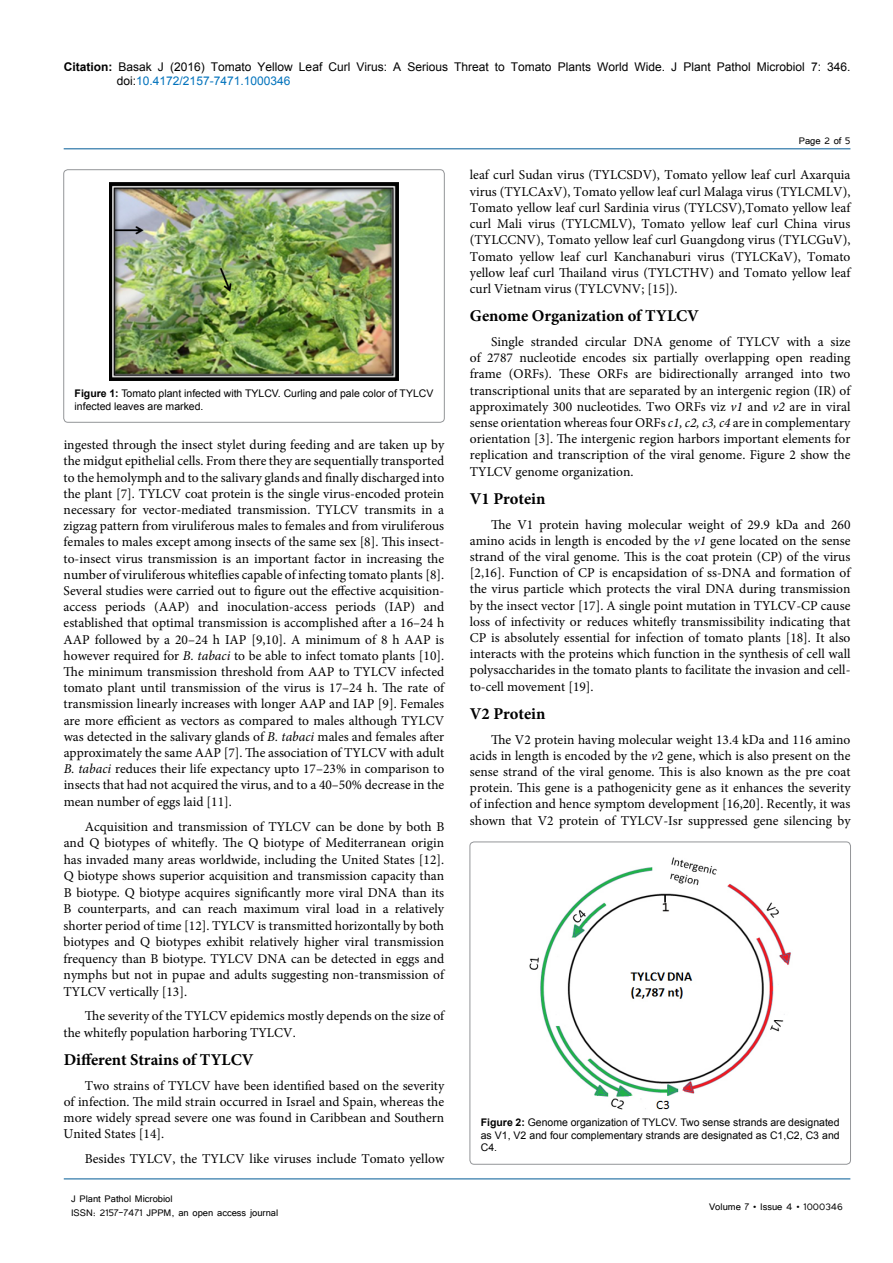
<style>
.page{position:relative;width:893px;height:1263px;background:#fff}
.page>*{position:absolute;margin:0;border:0;box-sizing:border-box;transform-origin:0 0}
.t1{font:700 16.5px "Minion Pro";color:#000}
.t2{font:13.5px/16.2px "Minion Pro";color:#000;text-align:justify}
.t3{font:12px/14.4px "Arial";color:#000}
.t4{font:12px/14.4px "Tunga";color:#000}
.t5{font:10.5px/12.6px "Arial";color:#000}
.s1{font-weight:700}
.s2{color:#0072bc}
.s3{font-style:italic}
</style>
<div class="page">
<hr style="left:64px;top:148px;width:786px;height:1px;background:#005a96">
<hr style="left:64px;top:1179px;width:786px;height:1px;background:#005a96">
<div style="left:64px;top:170px;width:380px;height:252px;border:1px solid #939598;border-radius:4px"></div>
<img style="left:110px;top:182px;width:288px;height:199px">
<div style="left:470px;top:842px;width:380px;height:322px;border:1px solid #939598;border-radius:4px"></div>
<img style="left:529px;top:857px;width:262px;height:253px">
<p class="t3" style="left:117px;top:60px;width:735px;text-indent:-53px"><span class="s1">Citation:</span> Basak J (2016) Tomato Yellow Leaf Curl Virus: A Serious Threat to Tomato Plants World Wide. J Plant Pathol Microbiol 7: 346. doi:<span class="s2">10.4172/2157-7471.1000346</span></p>
<p class="t5" style="left:75px;top:387px;width:360px"><span class="s1">Figure 1:</span> Tomato plant infected with TYLCV. Curling and pale color of TYLCV infected leaves are marked.</p>
<p class="t2" style="left:64px;top:437px;width:382px">ingested through the insect stylet during feeding and are taken up by the midgut epithelial cells. From there they are sequentially transported to the hemolymph and to the salivary glands and finally discharged into the plant [7]. TYLCV coat protein is the single virus-encoded protein necessary for vector-mediated transmission. TYLCV transmits in a zigzag pattern from viruliferous males to females and from viruliferous females to males except among insects of the same sex [8]. This insect&shy;to-insect virus transmission is an important factor in increasing the number of viruliferous whiteflies capable of infecting tomato plants [8].<br>Several studies were carried out to figure out the effective acquisition&shy;access periods (AAP) and inoculation-access periods (IAP) and established that optimal transmission is accomplished after a 16–24 h AAP followed by a 20–24 h IAP [9,10]. A minimum of 8 h AAP is however required for <span class="s3">B. tabaci</span> to be able to infect tomato plants [10].<br>The minimum transmission threshold from AAP to TYLCV infected tomato plant until transmission of the virus is 17–24 h. The rate of transmission linearly increases with longer AAP and IAP [9]. Females are more efficient as vectors as compared to males although TYLCV was detected in the salivary glands of <span class="s3">B. tabaci</span> males and females after approximately the same AAP [7]. The association of TYLCV with adult <span class="s3">B. tabaci</span> reduces their life expectancy upto 17–23% in comparison to insects that had not acquired the virus, and to a 40–50% decrease in the mean number of eggs laid [11].</p>
<p class="t2" style="left:64px;top:818px;width:382px;text-indent:21px">Acquisition and transmission of TYLCV can be done by both B and Q biotypes of whitefly. The Q biotype of Mediterranean origin has invaded many areas worldwide, including the United States [12].<br>Q biotype shows superior acquisition and transmission capacity than B biotype. Q biotype acquires significantly more viral DNA than its B counterparts, and can reach maximum viral load in a relatively shorter period of time [12]. TYLCV is transmitted horizontally by both biotypes and Q biotypes exhibit relatively higher viral transmission frequency than B biotype. TYLCV DNA can be detected in eggs and nymphs but not in pupae and adults suggesting non-transmission of TYLCV vertically [13].</p>
<p class="t2" style="left:64px;top:1008px;width:382px;text-indent:21px">The severity of the TYLCV epidemics mostly depends on the size of the whitefly population harboring TYLCV.</p>
<p class="t1" style="left:64px;top:1048px;width:191px">Different Strains of TYLCV</p>
<p class="t2" style="left:64px;top:1077px;width:382px;text-indent:21px">Two strains of TYLCV have been identified based on the severity of infection. The mild strain occurred in Israel and Spain, whereas the more widely spread severe one was found in Caribbean and Southern United States [14].</p>
<p class="t2" style="left:85px;top:1150px;width:361px">Besides TYLCV, the TYLCV like viruses include Tomato yellow</p>
<p class="t4" style="left:71px;top:1190px;width:209px">J Plant Pathol Microbiol<br>ISSN: 2157-7471 JPPM, an open access journal</p>
<p class="t4" style="left:799px;top:133px;width:53px">Page 2 of 5</p>
<p class="t2" style="left:470px;top:167px;width:382px">leaf curl Sudan virus (TYLCSDV), Tomato yellow leaf curl Axarquia virus (TYLCAxV), Tomato yellow leaf curl Malaga virus (TYLCMLV), Tomato yellow leaf curl Sardinia virus (TYLCSV),Tomato yellow leaf curl Mali virus (TYLCMLV), Tomato yellow leaf curl China virus (TYLCCNV), Tomato yellow leaf curl Guangdong virus (TYLCGuV), Tomato yellow leaf curl Kanchanaburi virus (TYLCKaV), Tomato yellow leaf curl Thailand virus (TYLCTHV) and Tomato yellow leaf curl Vietnam virus (TYLCVNV; [15]).</p>
<p class="t1" style="left:470px;top:304px;width:231px">Genome Organization of TYLCV</p>
<p class="t2" style="left:470px;top:334px;width:382px;text-indent:21px">Single stranded circular DNA genome of TYLCV with a size of 2787 nucleotide encodes six partially overlapping open reading frame (ORFs). These ORFs are bidirectionally arranged into two transcriptional units that are separated by an intergenic region (IR) of approximately 300 nucleotides. Two ORFs viz <span class="s3">v1</span> and <span class="s3">v2</span> are in viral sense orientation whereas four ORFs <span class="s3">c1, c2, c3, c4</span> are in complementary orientation [3]. The intergenic region harbors important elements for replication and transcription of the viral genome. Figure 2 show the TYLCV genome organization.</p>
<p class="t1" style="left:470px;top:487px;width:77px">V1 Protein</p>
<p class="t2" style="left:470px;top:516px;width:382px;text-indent:21px">The V1 protein having molecular weight of 29.9 kDa and 260 amino acids in length is encoded by the <span class="s3">v1</span> gene located on the sense strand of the viral genome. This is the coat protein (CP) of the virus [2,16]. Function of CP is encapsidation of ss-DNA and formation of the virus particle which protects the viral DNA during transmission by the insect vector [17]. A single point mutation in TYLCV-CP cause loss of infectivity or reduces whitefly transmissibility indicating that CP is absolutely essential for infection of tomato plants [18]. It also interacts with the proteins which function in the synthesis of cell wall polysaccharides in the tomato plants to facilitate the invasion and cell&shy;to-cell movement [19].</p>
<p class="t1" style="left:470px;top:702px;width:77px">V2 Protein</p>
<p class="t2" style="left:470px;top:731px;width:382px;text-indent:21px">The V2 protein having molecular weight 13.4 kDa and 116 amino acids in length is encoded by the <span class="s3">v</span>2 gene, which is also present on the sense strand of the viral genome. This is also known as the pre coat protein. This gene is a pathogenicity gene as it enhances the severity of infection and hence symptom development [16,20]. Recently, it was shown that V2 protein of TYLCV-Isr suppressed gene silencing by</p>
<p class="t5" style="left:481px;top:1116px;width:360px;text-align:justify"><span class="s1">Figure 2:</span> Genome organization of TYLCV. Two sense strands are designated as V1, V2 and four complementary strands are designated as C1,C2, C3 and C4.</p>
<p class="t4" style="left:709px;top:1199px;width:135px">Volume 7 • Issue 4 • 1000346</p>
</div>
